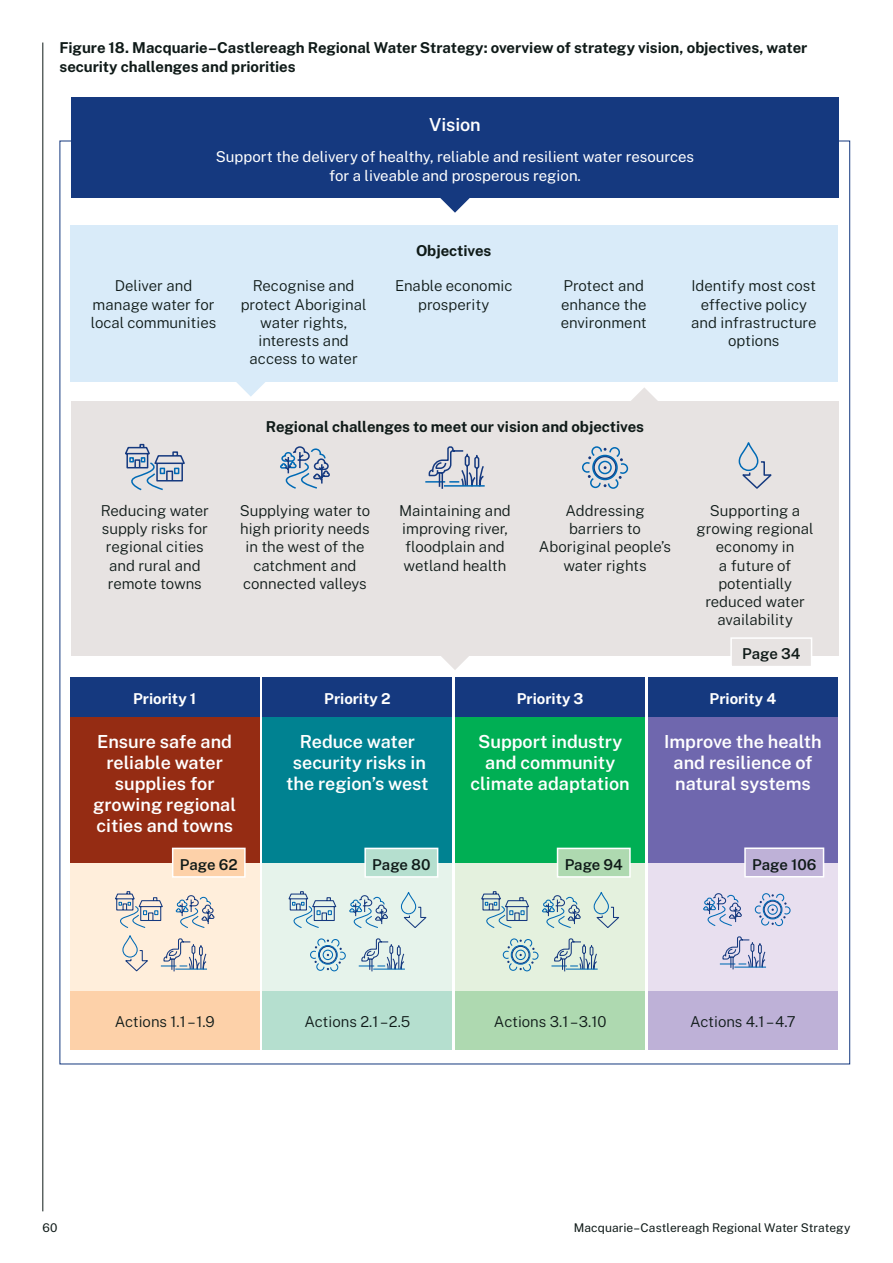
<style>
.page{position:relative;width:893px;height:1263px;background:#fff}
.page>*{position:absolute;margin:0;border:0;box-sizing:border-box;transform-origin:0 0}
.t1{font:600 18px/21px "Public Sans";color:#fff;text-align:center}
.t2{font:300 15px/18.3px "Public Sans";color:#0f1a18;text-align:center}
.t3{font:700 15px/18.3px "Public Sans";letter-spacing:-.005em;color:#0f1a18}
.t4{font:15px/18.3px "Public Sans";color:#fff;text-align:center}
.t5{font:700 15px "Public Sans";color:#fff}
.t6{font:600 15px "Public Sans";letter-spacing:-.005em;color:#0f1a18}
.t7{font:12px "Public Sans";color:#0f1a18}
</style>
<div class="page">
<svg style="left:440px;top:198px;width:30px;height:15px"></svg>
<svg style="left:236px;top:382px;width:29px;height:15px"></svg>
<svg style="left:631px;top:387px;width:27px;height:14px"></svg>
<div style="left:70px;top:225px;width:767px;height:157px;background:#d9ebf9"></div>
<div style="left:71px;top:97px;width:768px;height:101px;background:#15397f"></div>
<div style="left:71px;top:401px;width:768px;height:254px;background:#e7e3e2"></div>
<svg style="left:125px;top:443px;width:60px;height:48px"></svg>
<svg style="left:280px;top:446px;width:50px;height:43px"></svg>
<hr style="left:425px;top:481px;width:20px;height:2px;background:#006ab5">
<svg style="left:428px;top:446px;width:57px;height:43px"></svg>
<svg style="left:582px;top:446px;width:47px;height:43px"></svg>
<div style="left:739px;top:442px;width:19px;height:29px;border:2px solid #006ab5;border-radius:9px"></div>
<svg style="left:739px;top:460px;width:33px;height:29px"></svg>
<div style="left:70px;top:863px;width:189px;height:128px;background:#ffeedb"></div>
<div style="left:263px;top:863px;width:189px;height:128px;background:#e6f3eb"></div>
<div style="left:456px;top:863px;width:189px;height:128px;background:#e4f1de"></div>
<div style="left:648px;top:863px;width:190px;height:128px;background:#e8dfef"></div>
<svg style="left:440px;top:655px;width:30px;height:15px"></svg>
<div style="left:70px;top:677px;width:189px;height:40px;background:#15397f"></div>
<div style="left:456px;top:677px;width:189px;height:40px;background:#15397f"></div>
<div style="left:648px;top:677px;width:190px;height:40px;background:#15397f"></div>
<div style="left:263px;top:677px;width:189px;height:40px;background:#15397f"></div>
<div style="left:70px;top:718px;width:189px;height:145px;background:#952c13"></div>
<div style="left:263px;top:718px;width:189px;height:145px;background:#008291"></div>
<div style="left:456px;top:718px;width:189px;height:145px;background:#00af54"></div>
<div style="left:648px;top:718px;width:190px;height:145px;background:#6f67ae"></div>
<div style="left:70px;top:991px;width:189px;height:59px;background:#fdd1a9"></div>
<div style="left:263px;top:991px;width:189px;height:59px;background:#b5dfcf"></div>
<div style="left:456px;top:991px;width:189px;height:59px;background:#aed9b0"></div>
<div style="left:648px;top:991px;width:190px;height:59px;background:#beb1d7"></div>
<div style="left:731px;top:638px;width:81px;height:29px;background:#e7e3e2"></div>
<div style="left:730px;top:637px;width:82px;height:30px;border:2px solid #fff"></div>
<div style="left:173px;top:848px;width:72px;height:29px;background:#fdd1a9"></div>
<div style="left:172px;top:848px;width:74px;height:30px;border:2px solid #fff"></div>
<div style="left:365px;top:848px;width:73px;height:29px;background:#b5dfcf"></div>
<svg style="left:115px;top:891px;width:48px;height:37px"></svg>
<svg style="left:175px;top:895px;width:40px;height:33px"></svg>
<div style="left:122px;top:935px;width:16px;height:22px;border:1px solid #006ab5;border-radius:7px"></div>
<svg style="left:123px;top:949px;width:25px;height:23px"></svg>
<svg style="left:161px;top:938px;width:46px;height:34px"></svg>
<div style="left:364px;top:848px;width:74px;height:30px;border:2px solid #fff"></div>
<div style="left:557px;top:848px;width:73px;height:29px;background:#aed9b0"></div>
<svg style="left:288px;top:891px;width:49px;height:37px"></svg>
<svg style="left:349px;top:895px;width:39px;height:33px"></svg>
<div style="left:401px;top:892px;width:15px;height:22px;border:1px solid #006ab5;border-radius:7px"></div>
<svg style="left:402px;top:906px;width:25px;height:22px"></svg>
<svg style="left:310px;top:938px;width:36px;height:34px"></svg>
<svg style="left:359px;top:938px;width:46px;height:34px"></svg>
<div style="left:557px;top:848px;width:74px;height:30px;border:2px solid #fff"></div>
<div style="left:745px;top:848px;width:78px;height:29px;background:#beb1d7"></div>
<svg style="left:481px;top:891px;width:48px;height:37px"></svg>
<svg style="left:542px;top:895px;width:39px;height:33px"></svg>
<div style="left:594px;top:892px;width:15px;height:22px;border:1px solid #006ab5;border-radius:7px"></div>
<svg style="left:594px;top:906px;width:25px;height:22px"></svg>
<svg style="left:502px;top:938px;width:37px;height:34px"></svg>
<svg style="left:551px;top:938px;width:47px;height:34px"></svg>
<div style="left:744px;top:847px;width:80px;height:30px;border:2px solid #fff"></div>
<hr style="left:43px;top:43px;width:1px;height:1168px;background:#0f1a18">
<svg style="left:703px;top:893px;width:39px;height:33px"></svg>
<svg style="left:754px;top:893px;width:37px;height:34px"></svg>
<svg style="left:720px;top:936px;width:46px;height:34px"></svg>
<p class="t3" style="left:60px;top:38px;width:749px">Figure 18. Macquarie–Castlereagh Regional Water Strategy: overview of strategy vision, objectives, water security challenges and priorities</p>
<p class="t1" style="left:429px;top:113px;width:53px">Vision</p>
<p class="t4" style="left:216px;top:147px;width:480px">Support the delivery of healthy, reliable and resilient water resources for a liveable and prosperous region.</p>
<p class="t3" style="left:416px;top:240px;width:77px">Objectives</p>
<p class="t2" style="left:91px;top:276px;width:127px">Deliver and manage water for local communities</p>
<p class="t2" style="left:241px;top:276px;width:127px">Recognise and protect Aboriginal water rights, interests and access to water</p>
<p class="t2" style="left:395px;top:276px;width:119px">Enable economic prosperity</p>
<p class="t2" style="left:561px;top:276px;width:88px;text-align:left">Protect and enhance the environment</p>
<p class="t2" style="left:691px;top:276px;width:127px">Identify most cost effective policy and infrastructure options</p>
<p class="t3" style="left:266px;top:417px;width:380px">Regional challenges to meet our vision and objectives</p>
<p class="t2" style="left:101px;top:500px;width:110px">Reducing water supply risks for regional cities and rural and remote towns</p>
<p class="t2" style="left:240px;top:500px;width:132px">Supplying water to high priority needs in the west of the catchment and connected valleys</p>
<p class="t2" style="left:399px;top:500px;width:113px;text-align:left">Maintaining and improving river, floodplain and wetland health</p>
<p class="t2" style="left:539px;top:500px;width:134px">Addressing barriers to<br>Aboriginal people’s water rights</p>
<p class="t2" style="left:697px;top:500px;width:118px">Supporting a growing regional economy in<br>a future of potentially reduced water availability</p>
<p class="t6" style="left:742px;top:643px;width:60px">Page 34</p>
<p class="t5" style="left:133px;top:688px;width:65px">Priority 1</p>
<p class="t1" style="left:93px;top:729px;width:144px">Ensure safe and reliable water supplies for growing regional cities and towns</p>
<p class="t6" style="left:180px;top:853px;width:59px">Page 62</p>
<p class="t5" style="left:324px;top:688px;width:68px">Priority 2</p>
<p class="t1" style="left:286px;top:729px;width:144px">Reduce water security risks in the region’s west</p>
<p class="t5" style="left:517px;top:688px;width:68px">Priority 3</p>
<p class="t1" style="left:471px;top:729px;width:161px">Support industry and community climate adaptation</p>
<p class="t5" style="left:710px;top:688px;width:68px">Priority 4</p>
<p class="t1" style="left:664px;top:729px;width:159px">Improve the health and resilience of natural systems</p>
<p class="t6" style="left:752px;top:853px;width:66px">Page 106</p>
<p class="t6" style="left:372px;top:853px;width:60px">Page 80</p>
<p class="t6" style="left:565px;top:853px;width:60px">Page 94</p>
<p class="t2" style="left:115px;top:1011px;width:102px">Actions 1.1 – 1.9</p>
<p class="t2" style="left:304px;top:1011px;width:107px">Actions 2.1 – 2.5</p>
<p class="t2" style="left:494px;top:1011px;width:114px">Actions 3.1 – 3.10</p>
<p class="t2" style="left:690px;top:1011px;width:107px">Actions 4.1 – 4.7</p>
<p class="t7" style="left:43px;top:1219px;width:17px">60</p>
<p class="t7" style="left:574px;top:1219px;width:278px">Macquarie–Castlereagh Regional Water Strategy</p>
</div>
